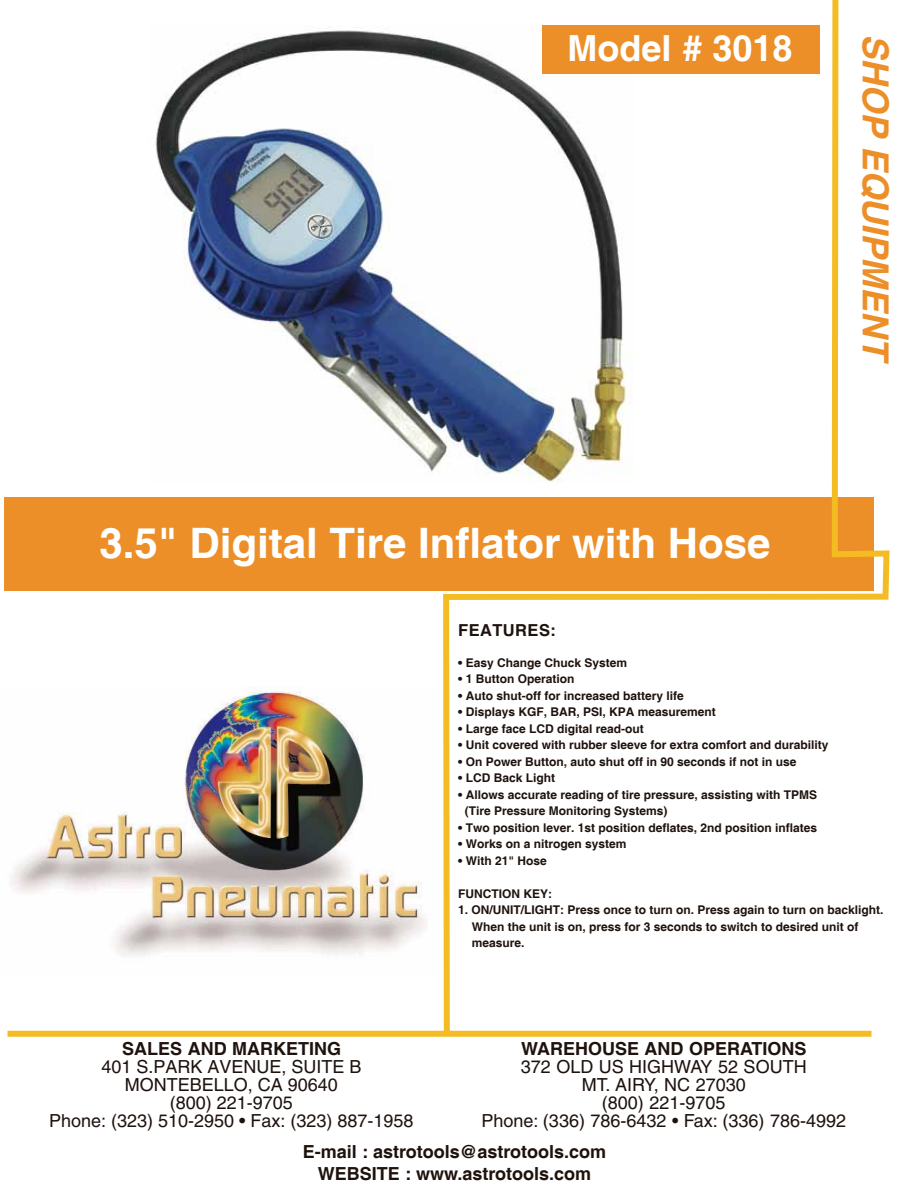
<style>
.page{position:relative;width:918px;height:1188px;background:#fff}
.page>*{position:absolute;margin:0;border:0;box-sizing:border-box;transform-origin:0 0}
.t1{font:700 42px "Helvetica";color:#fff}
.t2{font:italic 700 36px "Helvetica";color:#ed8f28}
.t3{font:700 36px "Helvetica";color:#fff}
.t4{font:18px/18px "Helvetica";color:#1e120d;text-align:center}
.t5{font:700 18px/21.6px "Helvetica";color:#1e120d;text-align:center}
.t6{font:700 16.5px "Helvetica";letter-spacing:.025em;color:#1e120d}
.t7{font:700 12px/16.5px "Helvetica";color:#1e120d}
</style>
<div class="page">
<img style="left:155px;top:30px;width:285px;height:442px">
<div style="left:4px;top:497px;width:870px;height:93px;background:#ed8f28"></div>
<img style="left:11px;top:686px;width:416px;height:269px">
<svg style="left:440px;top:0;width:450px;height:1031px"></svg>
<div style="left:8px;top:1031px;width:864px;height:6px;background:#f4bc22"></div>
<h2 class="t3" style="left:567px;top:27px;width:227px">Model # 3018</h2>
<h1 class="t1" style="left:99px;top:517px;width:673px">3.5" Digital Tire Inflator with Hose</h1>
<h3 class="t6" style="left:458px;top:620px;width:99px">FEATURES:</h3>
<h2 class="t2" style="left:898px;top:34px;width:337px;rotate:90deg">SHOP EQUIPMENT</h2>
<p class="t7" style="left:458px;top:655px;width:170px">• Easy Change Chuck System</p>
<p class="t7" style="left:458px;top:672px;width:118px">• 1 Button Operation</p>
<p class="t7" style="left:458px;top:688px;width:227px">• Auto shut-off for increased battery life</p>
<p class="t7" style="left:458px;top:705px;width:259px">• Displays KGF, BAR, PSI, KPA measurement</p>
<p class="t7" style="left:458px;top:721px;width:187px">• Large face LCD digital read-out</p>
<p class="t7" style="left:458px;top:738px;width:372px">• Unit covered with rubber sleeve for extra comfort and durability</p>
<p class="t7" style="left:458px;top:754px;width:340px">• On Power Button, auto shut off in 90 seconds if not in use</p>
<p class="t7" style="left:458px;top:771px;width:98px">• LCD Back Light</p>
<p class="t7" style="left:465px;top:787px;width:354px;text-indent:-7px">• Allows accurate reading of tire pressure, assisting with TPMS (Tire Pressure Monitoring Systems)</p>
<p class="t7" style="left:458px;top:820px;width:360px">• Two position lever. 1st position deflates, 2nd position inflates</p>
<p class="t7" style="left:458px;top:837px;width:170px">• Works on a nitrogen system</p>
<p class="t7" style="left:458px;top:853px;width:90px">• With 21" Hose</p>
<p class="t7" style="left:458px;top:886px;width:95px">FUNCTION KEY:</p>
<p class="t7" style="left:472px;top:903px;width:413px;text-indent:-14px">1. ON/UNIT/LIGHT: Press once to turn on. Press again to turn on backlight.<br>When the unit is on, press for 3 seconds to switch to desired unit of measure.</p>
<h3 class="t5" style="left:122px;top:1038px;width:220px">SALES AND MARKETING</h3>
<h3 class="t5" style="left:521px;top:1038px;width:287px">WAREHOUSE AND OPERATIONS</h3>
<h3 class="t4" style="left:481px;top:1057px;width:366px">372 OLD US HIGHWAY 52 SOUTH<br>MT. AIRY, NC 27030<br>(800) 221-9705<br>Phone: (336) 786-6432 • Fax: (336) 786-4992</h3>
<h3 class="t5" style="left:303px;top:1142px;width:305px">E-mail : astrotools@astrotools.com<br>WEBSITE : www.astrotools.com</h3>
<h3 class="t4" style="left:49px;top:1057px;width:366px">401 S.PARK AVENUE, SUITE B<br>MONTEBELLO, CA 90640<br>(800) 221-9705<br>Phone: (323) 510-2950 • Fax: (323) 887-1958</h3>
</div>
